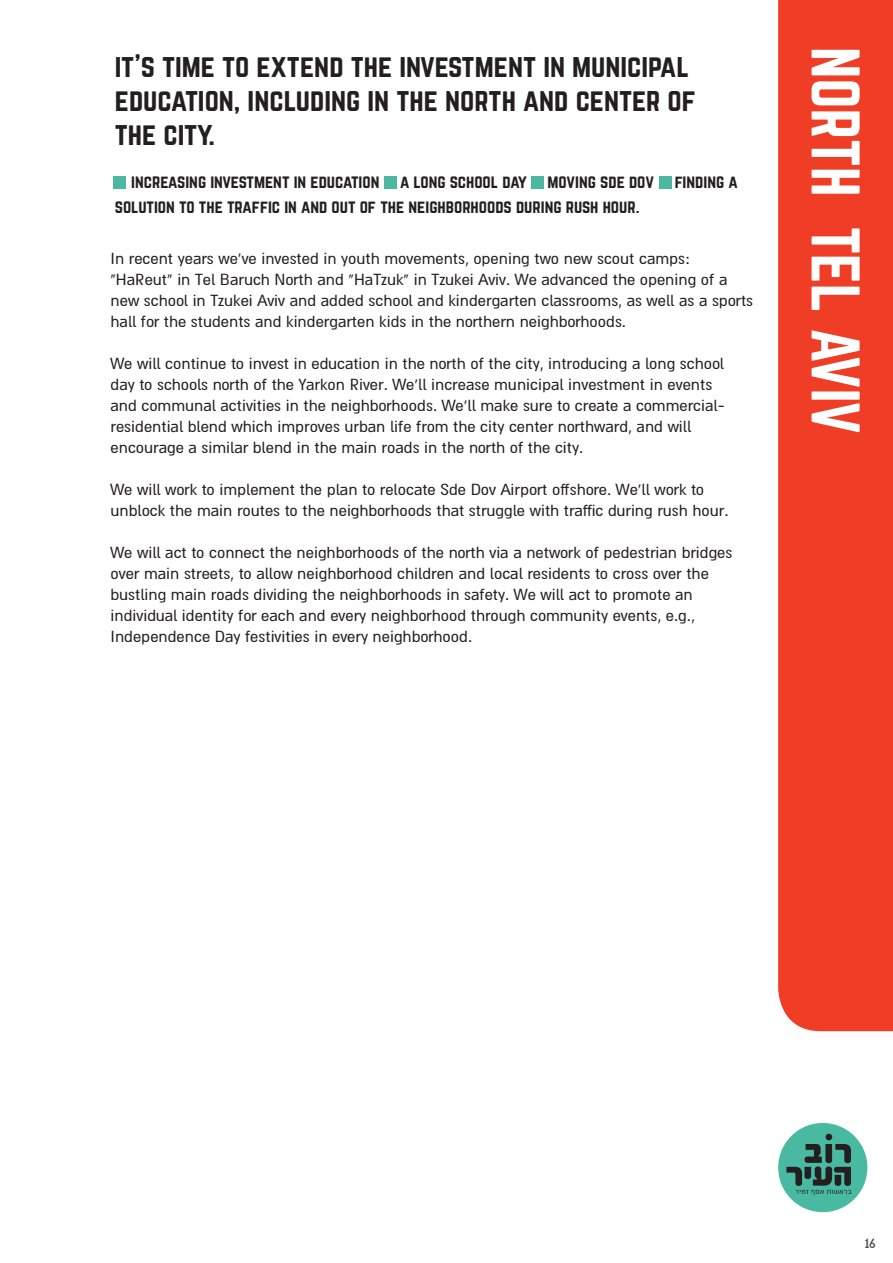
<style>
.page{position:relative;width:893px;height:1263px;background:#fff}
.page>*{position:absolute;margin:0;border:0;box-sizing:border-box;transform-origin:0 0}
.t1{font:60px "Norwester";color:#fff}
.t2{font:28.5px/34.2px "Norwester";color:#231f20}
.t3{font:18px/21px "Almoni DLAAA";color:#231f20}
.t4{font:18px "Almoni DLAAA";color:#4d4c4c}
.t5{font:16.5px/25.5px "Norwester";color:#231f20}
</style>
<div class="page">
<div style="left:778px;top:0;width:115px;height:1031px;background:#ef3e25"></div>
<div style="left:778px;top:1123px;width:89px;height:89px;background:#49baa1;border-radius:50%"></div>
<svg style="left:786px;top:1134px;width:65px;height:61px"></svg>
<div style="left:114px;top:176px;width:12px;height:12px;background:#49baa1"></div>
<div style="left:531px;top:176px;width:13px;height:12px;background:#49baa1"></div>
<div style="left:659px;top:176px;width:13px;height:12px;background:#49baa1"></div>
<div style="left:384px;top:176px;width:13px;height:12px;background:#49baa1"></div>
<h2 class="t2" style="left:115px;top:49px;width:583px">IT S’ TIME TO EXTEND THE INVESTMENT IN MUNICIPAL<br>EDUCATION, INCLUDING IN THE NORTH AND CENTER OF<br>THE CITY.</h2>
<p class="t5" style="left:675px;top:169px;width:65px">FINDING A</p>
<p class="t5" style="left:115px;top:169px;width:526px;text-indent:16px">INCREASING INVESTMENT IN EDUCATION<br>SOLUTION TO THE TRAFFIC IN AND OUT OF THE NEIGHBORHOODS DURING RUSH HOUR.</p>
<p class="t3" style="left:111px;top:248px;width:644px">In recent years we v e’ invested in youth movements, opening two new scout camps: “HaReut” in Tel Baruch North and “HaTzuk” in Tzukei Aviv. We advanced the opening of a new school in Tzukei Aviv and added school and kindergarten classrooms, as well as a sports hall for the students and kindergarten kids in the northern neighborhoods.</p>
<p class="t3" style="left:111px;top:353px;width:615px">We will continue to invest in education in the north of the city, introducing a long school day to schools north of the Yarkon River. We l l’ increase municipal investment in events</p>
<p class="t3" style="left:111px;top:416px;width:582px">residential blend which improves urban life from the city center northward, and will</p>
<p class="t5" style="left:400px;top:169px;width:128px">A LONG SCHOOL DAY</p>
<p class="t5" style="left:547px;top:169px;width:108px">MOVING SDE DOV</p>
<p class="t3" style="left:111px;top:395px;width:616px">and communal activities in the neighborhoods. We l l’ make sure to create a commercial-</p>
<p class="t3" style="left:111px;top:437px;width:474px">encourage a similar blend in the main roads in the north of the city.</p>
<p class="t3" style="left:111px;top:479px;width:620px">We will work to implement the plan to relocate Sde Dov Airport offshore. We l l’ work to unblock the main routes to the neighborhoods that struggle with traffic during rush hour.</p>
<p class="t3" style="left:111px;top:542px;width:623px">We will act to connect the neighborhoods of the north via a network of pedestrian bridges over main streets to, allow neighborhood children and local residents to cross over the bustling main roads dividing the neighborhoods in safety. We will act to promote an individual identity for each and every neighborhood through community events g.e, . , Independence Day festivities in every neighborhood.</p>
<h1 class="t1" style="left:864px;top:47px;width:151px;rotate:90deg">NORTH</h1>
<h1 class="t1" style="left:864px;top:227px;width:209px;rotate:90deg">TEL AVIV</h1>
<p class="t4" style="left:865px;top:1233px;width:13px">16</p>
</div>
